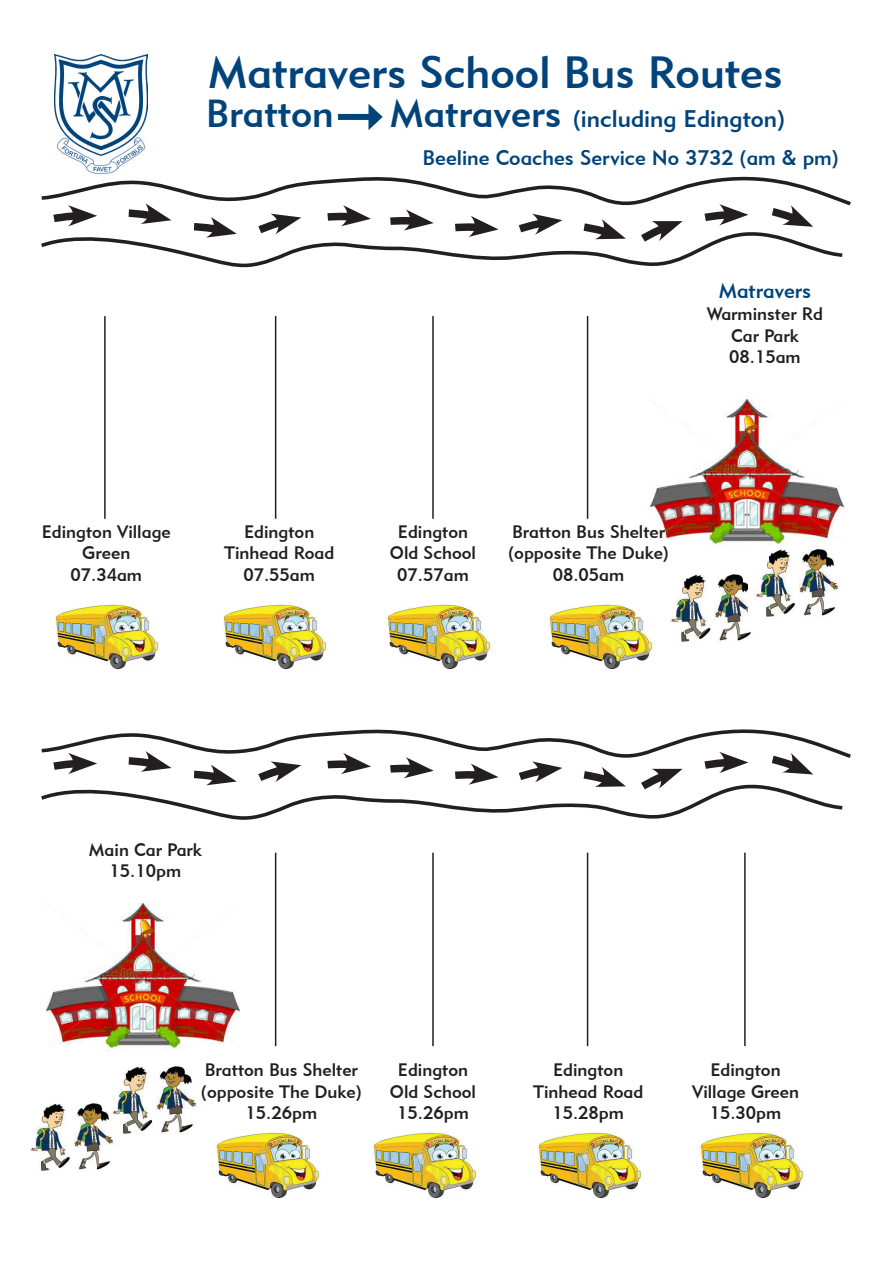
<style>
.page{position:relative;width:893px;height:1263px;background:#fff}
.page>*{position:absolute;margin:0;border:0;box-sizing:border-box;transform-origin:0 0}
.t1{font:45px "Geometric 415 BT Medium A";color:#00447b}
.t2{font:39px "Geometric 415 BT Medium A";color:#00447b}
.t3{font:24px "Geometric 415 BT Medium A";color:#00447b}
.t4{font:21px "Geometric 415 BT Medium A";color:#00447b}
.t5{font:18px/21.6px "Geometric 415 BT Medium A";color:#231f20;text-align:center}
.s1{font-size:39px}
</style>
<div class="page">
<img style="left:54px;top:604px;width:105px;height:66px">
<img style="left:215px;top:1132px;width:105px;height:67px">
<img style="left:222px;top:604px;width:105px;height:66px">
<img style="left:373px;top:1132px;width:104px;height:67px">
<img style="left:387px;top:604px;width:104px;height:66px">
<img style="left:537px;top:1132px;width:105px;height:67px">
<img style="left:549px;top:604px;width:104px;height:66px">
<img style="left:699px;top:1132px;width:105px;height:67px">
<img style="left:651px;top:399px;width:192px;height:145px">
<img style="left:670px;top:574px;width:81px;height:68px">
<img style="left:748px;top:549px;width:91px;height:75px">
<hr style="left:104px;top:316px;width:2px;height:203px;background:#231f20">
<hr style="left:275px;top:316px;width:1px;height:203px;background:#231f20">
<hr style="left:275px;top:853px;width:1px;height:193px;background:#231f20">
<hr style="left:432px;top:316px;width:2px;height:203px;background:#231f20">
<hr style="left:432px;top:853px;width:2px;height:193px;background:#231f20">
<hr style="left:587px;top:316px;width:1px;height:203px;background:#231f20">
<hr style="left:587px;top:853px;width:1px;height:193px;background:#231f20">
<hr style="left:744px;top:853px;width:2px;height:193px;background:#231f20">
<img style="left:54px;top:54px;width:94px;height:120px">
<img style="left:47px;top:903px;width:193px;height:148px">
<img style="left:29px;top:1103px;width:84px;height:68px">
<img style="left:113px;top:1066px;width:84px;height:68px">
<svg style="left:41px;top:177px;width:810px;height:90px"></svg>
<svg style="left:41px;top:729px;width:810px;height:91px"></svg>
<div style="left:338px;top:114px;width:36px;height:6px;background:#00447b"></div>
<svg style="left:368px;top:104px;width:15px;height:26px"></svg>
<p class="t1" style="left:208px;top:45px;width:576px">Matravers School Bus Routes</p>
<p class="t2" style="left:206px;top:90px;width:129px">Bratton</p>
<p class="t3" style="left:390px;top:104px;width:397px"><span class="s1">Matravers</span> (including Edington)</p>
<p class="t4" style="left:423px;top:144px;width:418px">Beeline Coaches Service No 3732 (am &amp; pm)</p>
<p class="t4" style="left:719px;top:278px;width:94px">Matravers</p>
<p class="t5" style="left:707px;top:303px;width:118px">Warminster Rd<br>Car Park<br>08.15am</p>
<p class="t5" style="left:42px;top:520px;width:131px">Edington Village<br>Green<br>07.34am</p>
<p class="t5" style="left:244px;top:520px;width:72px">Edington</p>
<p class="t5" style="left:224px;top:542px;width:112px">Tinhead Road<br>07.55am</p>
<p class="t5" style="left:390px;top:520px;width:88px">Edington<br>Old School</p>
<p class="t5" style="left:397px;top:564px;width:73px">07.57am</p>
<p class="t5" style="left:512px;top:520px;width:155px">Bratton Bus Shelter</p>
<p class="t5" style="left:508px;top:542px;width:162px">(opposite The Duke)</p>
<p class="t5" style="left:553px;top:564px;width:73px">08.05am</p>
<p class="t5" style="left:89px;top:838px;width:114px">Main Car Park</p>
<p class="t5" style="left:110px;top:860px;width:73px">15.10pm</p>
<p class="t5" style="left:205px;top:1059px;width:155px">Bratton Bus Shelter</p>
<p class="t5" style="left:201px;top:1080px;width:162px">(opposite The Duke)</p>
<p class="t5" style="left:246px;top:1102px;width:73px">15.26pm</p>
<p class="t5" style="left:398px;top:1059px;width:72px">Edington</p>
<p class="t5" style="left:390px;top:1080px;width:88px">Old School</p>
<p class="t5" style="left:397px;top:1102px;width:73px">15.26pm</p>
<p class="t5" style="left:553px;top:1059px;width:72px">Edington</p>
<p class="t5" style="left:533px;top:1080px;width:112px">Tinhead Road</p>
<p class="t5" style="left:552px;top:1102px;width:73px">15.28pm</p>
<p class="t5" style="left:710px;top:1059px;width:72px">Edington</p>
<p class="t5" style="left:692px;top:1080px;width:108px">Village Green</p>
<p class="t5" style="left:710px;top:1102px;width:73px">15.30pm</p>
</div>
